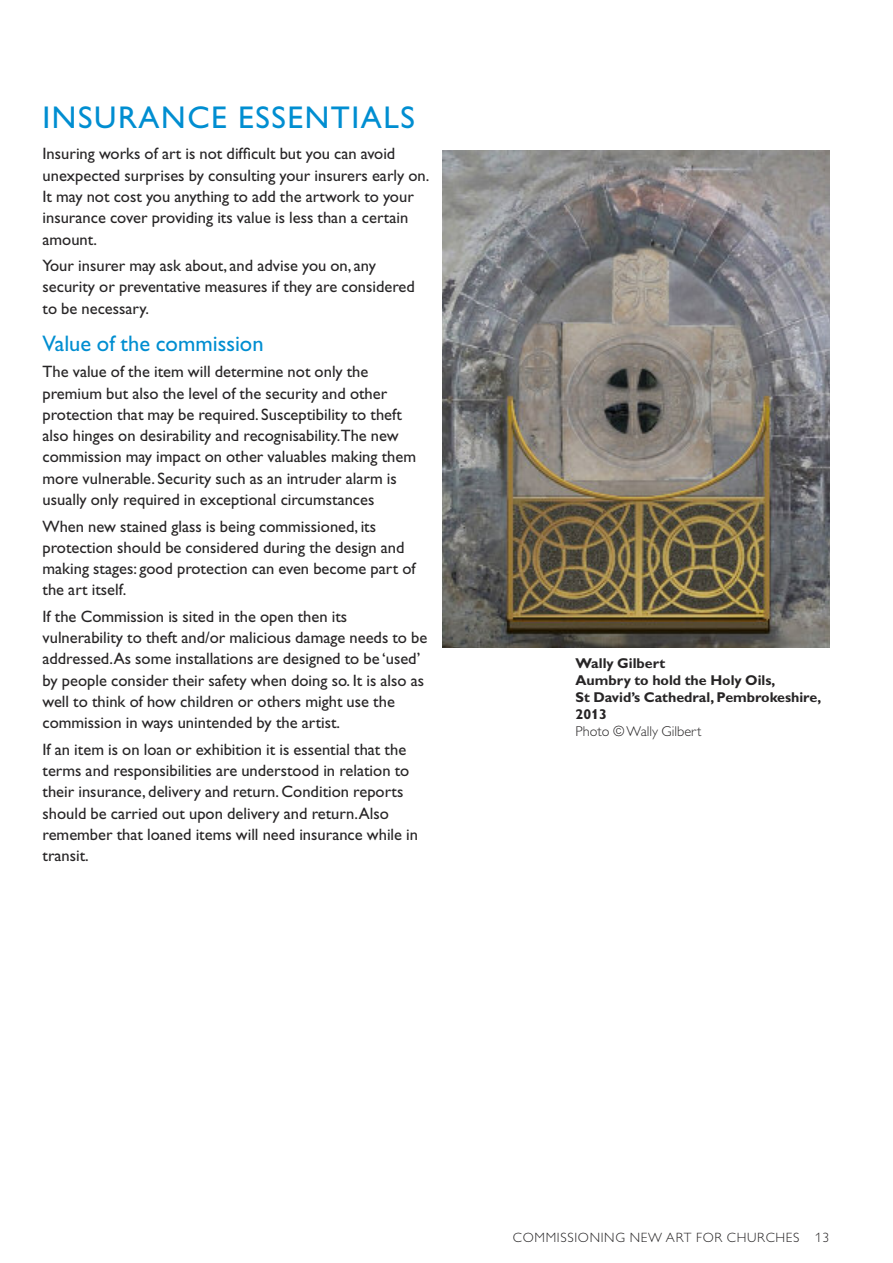
<style>
.page{position:relative;width:893px;height:1263px;background:#fff}
.page>*{position:absolute;margin:0;border:0;box-sizing:border-box;transform-origin:0 0}
.t1{font:31.5px "Gill Alt One";letter-spacing:.05em;color:#008ed1}
.t2{font:22.5px "Gill Alt One";color:#008ed1}
.t3{font:16.5px/21.3px "Gill Alt One";color:#272526}
.t4{font:700 14.25px/17px "Gill Alt One";color:#272526}
.t5{font:300 14.25px "Gill Alt One";color:#272526}
.t6{font:300 13.5px "Gill Alt One";letter-spacing:.05em;color:#272526}
</style>
<div class="page">
<img style="left:442px;top:150px;width:387px;height:497px">
<h1 class="t1" style="left:43px;top:105px;width:374px">INSURANCE ESSENTIALS</h1>
<p class="t3" style="left:43px;top:145px;width:388px">Insuring works of art is not difficult but you can avoid unexpected surprises by consulting your insurers early on.<br>It may not cost you anything to add the artwork to your insurance cover providing its value is less than a certain amount.</p>
<p class="t3" style="left:43px;top:256px;width:374px">Your insurer may ask about, and advise you on, any security or preventative measures if they are considered to be necessary.</p>
<h2 class="t2" style="left:43px;top:335px;width:223px">Value of the commission</h2>
<p class="t3" style="left:43px;top:363px;width:375px">The value of the item will determine not only the premium but also the level of the security and other protection that may be required. Susceptibility to theft also hinges on desirability and recognisability.The new commission may impact on other valuables making them more vulnerable. Security such as an intruder alarm is usually only required in exceptional circumstances</p>
<p class="t3" style="left:43px;top:517px;width:375px">When new stained glass is being commissioned, its protection should be considered during the design and making stages: good protection can even become part of the art itself.</p>
<p class="t3" style="left:43px;top:607px;width:386px">If the Commission is sited in the open then its vulnerability to theft and/or malicious damage needs to be addressed.As some installations are designed to be ‘used’ by people consider their safety when doing so. It is also as well to think of how children or others might use the commission in ways unintended by the artist.</p>
<p class="t3" style="left:43px;top:740px;width:377px">If an item is on loan or exhibition it is essential that the terms and responsibilities are understood in relation to their insurance, delivery and return. Condition reports should be carried out upon delivery and return.Also remember that loaned items will need insurance while in transit.</p>
<p class="t4" style="left:575px;top:656px;width:247px">Wally Gilbert<br>Aumbry to hold the Holy Oils,<br>St David’s Cathedral,Pembrokeshire,<br>2013</p>
<p class="t5" style="left:575px;top:726px;width:127px">Photo ©Wally Gilbert</p>
<p class="t6" style="left:513px;top:1232px;width:318px">COMMISSIONING NEW ART FOR CHURCHES 13</p>
</div>
